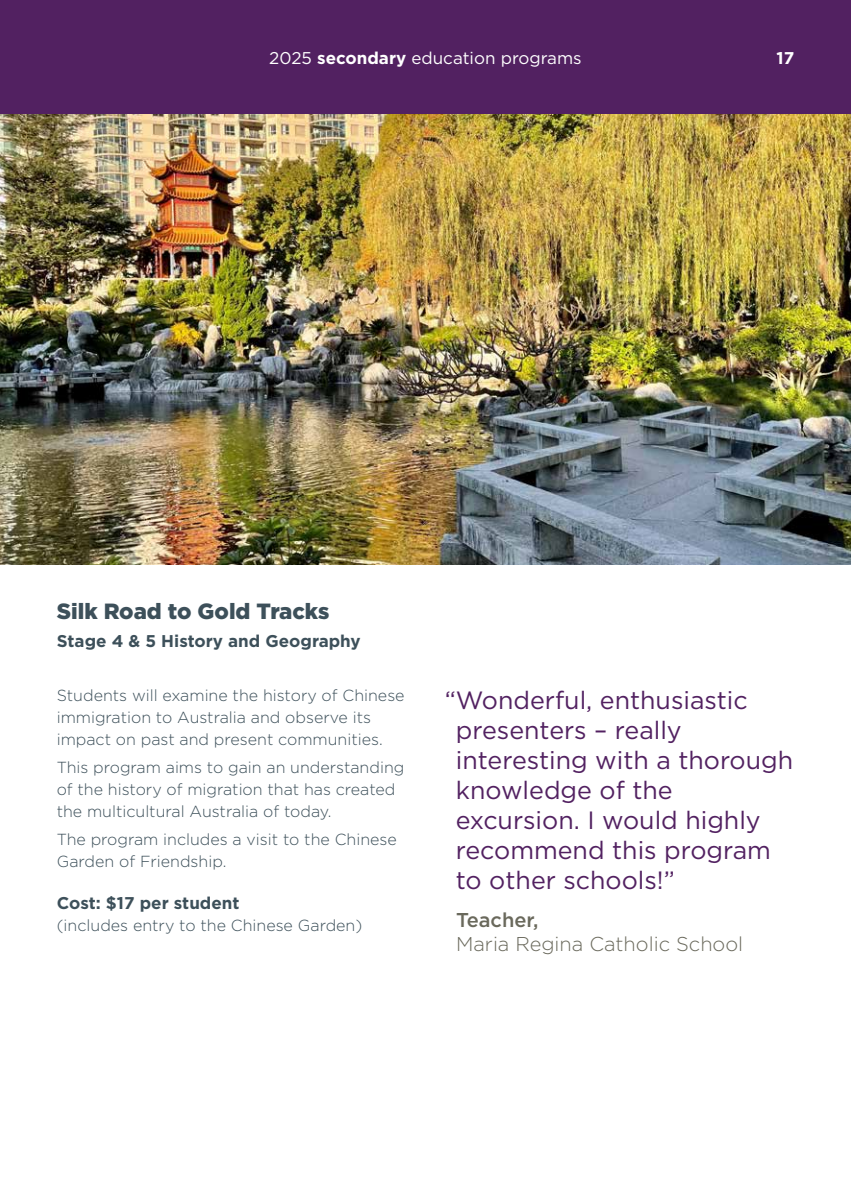
<style>
.page{position:relative;width:851px;height:1191px;background:#fff}
.page>*{position:absolute;margin:0;border:0;box-sizing:border-box;transform-origin:0 0}
.t1{font:25px/30px "Gotham";color:#522161}
.t2{font:900 22px "Gotham";color:#3d505a}
.t3{font:300 20px "Gotham";color:#6a695c}
.t4{font:500 20px "Gotham";color:#6a695c}
.t5{font:700 17px "Gotham";color:#3d505a}
.t6{font:17px "Gotham";color:#fff}
.t7{font:700 17px "Gotham";color:#fff}
.t8{font:300 16px/22px "Gotham";color:#3d505a}
.s1{font-weight:700}
</style>
<div class="page">
<img style="left:0;top:113px;width:850px;height:452px">
<div style="left:0;top:0;width:850px;height:113px;background:#522161"></div>
<p class="t6" style="left:269px;top:47px;width:314px">2025 <span class="s1">secondary</span> education programs</p>
<p class="t7" style="left:776px;top:47px;width:19px">17</p>
<h2 class="t2" style="left:57px;top:596px;width:274px">Silk Road to Gold Tracks</h2>
<p class="t5" style="left:57px;top:630px;width:305px">Stage 4 &amp; 5 History and Geography</p>
<p class="t8" style="left:57px;top:684px;width:349px">Students will examine the history of Chinese immigration to Australia and observe its impact on past and present communities.</p>
<p class="t8" style="left:57px;top:756px;width:349px">This program aims to gain an understanding of the history of migration that has created the multicultural Australia of today.</p>
<p class="t8" style="left:57px;top:827px;width:341px">The program includes a visit to the Chinese<br>Garden of Friendship.</p>
<p class="t5" style="left:57px;top:891px;width:184px">Cost: $17 per student</p>
<p class="t8" style="left:57px;top:913px;width:307px">(includes entry to the Chinese Garden)</p>
<h1 class="t1" style="left:456px;top:684px;width:339px;text-indent:-11px">“Wonderful, enthusiastic presenters – really interesting with a thorough knowledge of the excursion. I would highly recommend this program to other schools!”</h1>
<p class="t4" style="left:456px;top:906px;width:84px">Teacher,</p>
<p class="t3" style="left:456px;top:931px;width:288px">Maria Regina Catholic School</p>
</div>
